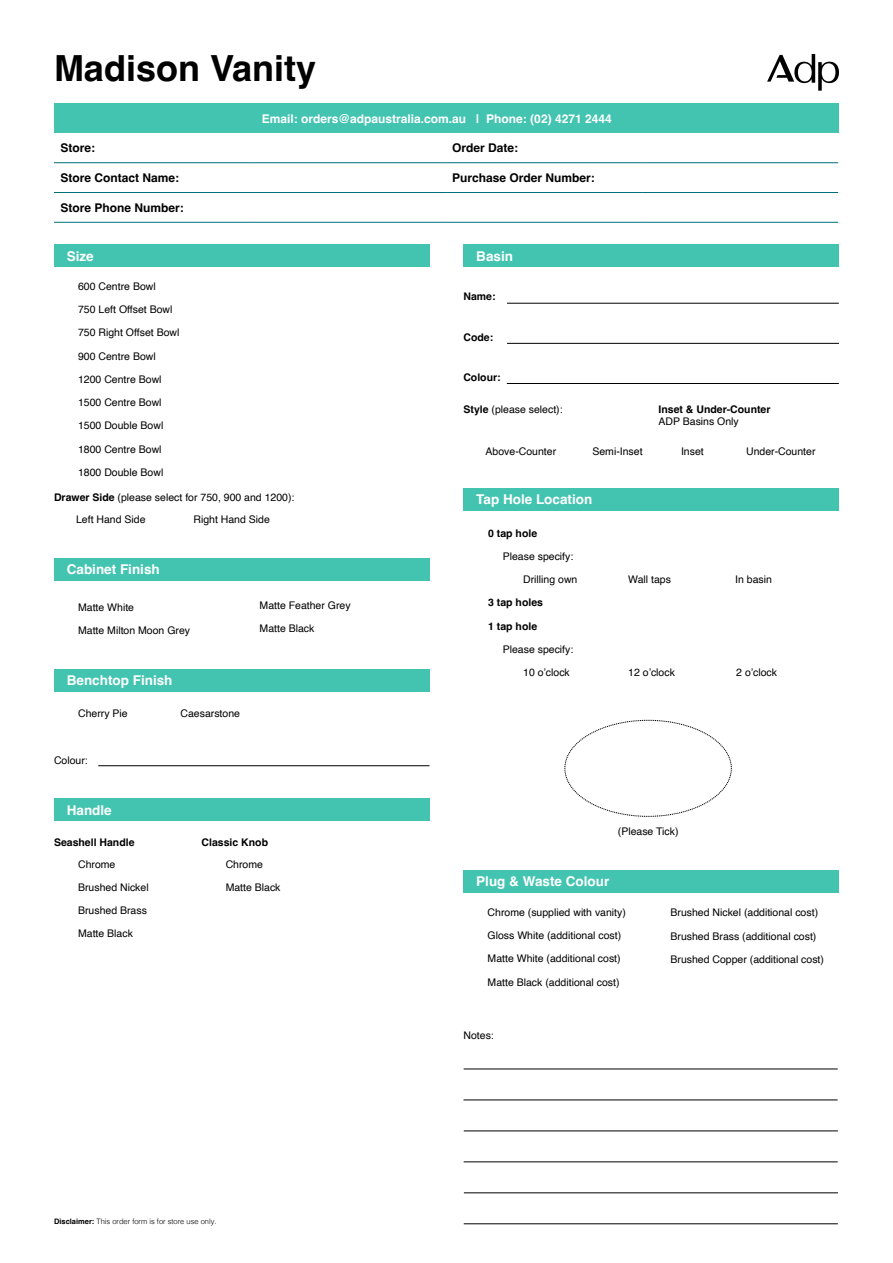
<style>
.page{position:relative;width:893px;height:1263px;background:#fff}
.page>*{position:absolute;margin:0;border:0;box-sizing:border-box;transform-origin:0 0}
.t1{font:700 36px "Helvetica";color:#000}
.t2{font:700 13.5px "Helvetica";color:#fff}
.t3{font:700 12px "Helvetica";color:#000}
.t4{font:700 12px "Helvetica";color:#fff}
.t5{font:10.5px "Helvetica";color:#000}
.t6{font:700 10.5px "Helvetica";color:#000}
.t7{font:300 7.5px "Helvetica";color:#000}
.s1{font-weight:700}
</style>
<div class="page">
<div style="left:54px;top:103px;width:784px;height:30px;background:#43c4b0"></div>
<svg style="left:54px;top:221px;width:784px;height:1px"></svg>
<svg style="left:54px;top:163px;width:784px;height:1px"></svg>
<hr style="left:54px;top:162px;width:196px;height:1px;background:#007079">
<hr style="left:250px;top:162px;width:196px;height:1px;background:#007079">
<hr style="left:446px;top:162px;width:196px;height:1px;background:#007079">
<hr style="left:642px;top:162px;width:196px;height:1px;background:#007079">
<hr style="left:54px;top:192px;width:196px;height:1px;background:#007079">
<hr style="left:250px;top:192px;width:196px;height:1px;background:#007079">
<hr style="left:446px;top:192px;width:196px;height:1px;background:#007079">
<hr style="left:642px;top:192px;width:196px;height:1px;background:#007079">
<hr style="left:54px;top:222px;width:196px;height:1px;background:#007079">
<hr style="left:250px;top:222px;width:196px;height:1px;background:#007079">
<hr style="left:446px;top:222px;width:196px;height:1px;background:#007079">
<hr style="left:642px;top:222px;width:196px;height:1px;background:#007079">
<hr style="left:464px;top:1069px;width:374px;height:1px;background:#000">
<hr style="left:463px;top:1100px;width:375px;height:1px;background:#000">
<hr style="left:464px;top:1131px;width:374px;height:1px;background:#000">
<hr style="left:464px;top:1161px;width:374px;height:1px;background:#000">
<hr style="left:464px;top:1192px;width:374px;height:1px;background:#000">
<hr style="left:464px;top:1223px;width:374px;height:1px;background:#000">
<svg style="left:767px;top:54px;width:72px;height:37px"></svg>
<div style="left:54px;top:245px;width:375px;height:22px;background:#43c4b0"></div>
<div style="left:463px;top:245px;width:376px;height:22px;background:#43c4b0"></div>
<hr style="left:507px;top:303px;width:332px;height:1px;background:#000">
<hr style="left:507px;top:343px;width:332px;height:1px;background:#000">
<hr style="left:507px;top:383px;width:332px;height:1px;background:#000">
<div style="left:463px;top:488px;width:376px;height:22px;background:#43c4b0"></div>
<svg style="left:564px;top:720px;width:168px;height:97px"></svg>
<div style="left:54px;top:669px;width:375px;height:22px;background:#43c4b0"></div>
<hr style="left:98px;top:765px;width:331px;height:1px;background:#000">
<div style="left:54px;top:558px;width:375px;height:22px;background:#43c4b0"></div>
<div style="left:463px;top:870px;width:376px;height:22px;background:#43c4b0"></div>
<div style="left:54px;top:798px;width:375px;height:23px;background:#43c4b0"></div>
<h1 class="t1" style="left:54px;top:46px;width:264px">Madison Vanity</h1>
<p class="t4" style="left:262px;top:111px;width:351px">Email: orders@adpaustralia.com.au | Phone: (02) 4271 2444</p>
<p class="t3" style="left:60px;top:141px;width:36px">Store:</p>
<p class="t3" style="left:452px;top:141px;width:68px">Order Date:</p>
<p class="t3" style="left:60px;top:171px;width:120px">Store Contact Name:</p>
<p class="t3" style="left:452px;top:171px;width:144px">Purchase Order Number:</p>
<p class="t3" style="left:60px;top:200px;width:125px">Store Phone Number:</p>
<p class="t2" style="left:67px;top:248px;width:29px">Size</p>
<p class="t5" style="left:78px;top:278px;width:79px">600 Centre Bowl</p>
<p class="t5" style="left:78px;top:301px;width:96px">750 Left Offset Bowl</p>
<p class="t5" style="left:78px;top:325px;width:103px">750 Right Offset Bowl</p>
<p class="t5" style="left:78px;top:348px;width:79px">900 Centre Bowl</p>
<p class="t5" style="left:78px;top:371px;width:85px">1200 Centre Bowl</p>
<p class="t5" style="left:78px;top:394px;width:85px">1500 Centre Bowl</p>
<p class="t5" style="left:78px;top:417px;width:87px">1500 Double Bowl</p>
<p class="t5" style="left:78px;top:441px;width:85px">1800 Centre Bowl</p>
<p class="t5" style="left:78px;top:464px;width:87px">1800 Double Bowl</p>
<p class="t5" style="left:76px;top:512px;width:71px">Left Hand Side</p>
<p class="t5" style="left:193px;top:512px;width:78px">Right Hand Side</p>
<p class="t5" style="left:54px;top:489px;width:242px"><span class="s1">Drawer Side</span> (please select for 750, 900 and 1200):</p>
<p class="t2" style="left:476px;top:248px;width:38px">Basin</p>
<p class="t6" style="left:463px;top:290px;width:34px">Name:</p>
<p class="t6" style="left:463px;top:330px;width:31px">Code:</p>
<p class="t6" style="left:463px;top:371px;width:39px">Colour:</p>
<p class="t5" style="left:463px;top:401px;width:101px"><span class="s1">Style</span> (please select):</p>
<p class="t5" style="left:486px;top:443px;width:72px">Above-Counter</p>
<p class="t5" style="left:592px;top:443px;width:52px">Semi-Inset</p>
<p class="t2" style="left:476px;top:491px;width:118px">Tap Hole Location</p>
<p class="t6" style="left:658px;top:403px;width:114px">Inset &amp; Under-Counter</p>
<p class="t5" style="left:658px;top:414px;width:82px">ADP Basins Only</p>
<p class="t5" style="left:681px;top:443px;width:24px">Inset</p>
<p class="t5" style="left:746px;top:443px;width:71px">Under-Counter</p>
<p class="t2" style="left:67px;top:561px;width:95px">Cabinet Finish</p>
<p class="t5" style="left:78px;top:599px;width:58px">Matte White</p>
<p class="t5" style="left:78px;top:622px;width:114px">Matte Milton Moon Grey</p>
<p class="t2" style="left:67px;top:672px;width:107px">Benchtop Finish</p>
<p class="t5" style="left:78px;top:706px;width:51px">Cherry Pie</p>
<p class="t5" style="left:181px;top:706px;width:61px">Caesarstone</p>
<p class="t5" style="left:54px;top:752px;width:35px">Colour:</p>
<p class="t5" style="left:260px;top:597px;width:93px">Matte Feather Grey</p>
<p class="t5" style="left:260px;top:620px;width:56px">Matte Black</p>
<p class="t2" style="left:67px;top:802px;width:47px">Handle</p>
<p class="t6" style="left:54px;top:835px;width:82px">Seashell Handle</p>
<p class="t6" style="left:202px;top:835px;width:68px">Classic Knob</p>
<p class="t5" style="left:226px;top:856px;width:39px">Chrome</p>
<p class="t5" style="left:226px;top:879px;width:56px">Matte Black</p>
<p class="t5" style="left:78px;top:856px;width:39px">Chrome</p>
<p class="t5" style="left:78px;top:879px;width:72px">Brushed Nickel</p>
<p class="t5" style="left:78px;top:902px;width:70px">Brushed Brass</p>
<p class="t5" style="left:78px;top:926px;width:56px">Matte Black</p>
<p class="t7" style="left:54px;top:1215px;width:164px"><span class="s1">Disclaimer:</span> This order form is for store use only.</p>
<p class="t6" style="left:488px;top:526px;width:51px">0 tap hole</p>
<p class="t5" style="left:503px;top:548px;width:72px">Please specify:</p>
<p class="t5" style="left:523px;top:571px;width:56px">Drilling own</p>
<p class="t5" style="left:628px;top:571px;width:44px">Wall taps</p>
<p class="t5" style="left:735px;top:571px;width:38px">In basin</p>
<p class="t6" style="left:488px;top:596px;width:56px">3 tap holes</p>
<p class="t6" style="left:488px;top:619px;width:51px">1 tap hole</p>
<p class="t5" style="left:503px;top:641px;width:72px">Please specify:</p>
<p class="t5" style="left:523px;top:664px;width:48px">10 o’clock</p>
<p class="t5" style="left:628px;top:664px;width:48px">12 o’clock</p>
<p class="t5" style="left:736px;top:664px;width:42px">2 o’clock</p>
<p class="t5" style="left:618px;top:823px;width:62px">(Please Tick)</p>
<p class="t2" style="left:476px;top:873px;width:135px">Plug &amp; Waste Colour</p>
<p class="t5" style="left:488px;top:904px;width:140px">Chrome (supplied with vanity)</p>
<p class="t5" style="left:488px;top:927px;width:135px">Gloss White (additional cost)</p>
<p class="t5" style="left:488px;top:950px;width:135px">Matte White (additional cost)</p>
<p class="t5" style="left:488px;top:974px;width:133px">Matte Black (additional cost)</p>
<p class="t5" style="left:463px;top:1027px;width:32px">Notes:</p>
<p class="t5" style="left:670px;top:905px;width:149px">Brushed Nickel (additional cost)</p>
<p class="t5" style="left:670px;top:928px;width:147px">Brushed Brass (additional cost)</p>
<p class="t5" style="left:670px;top:951px;width:155px">Brushed Copper (additional cost)</p>
</div>
